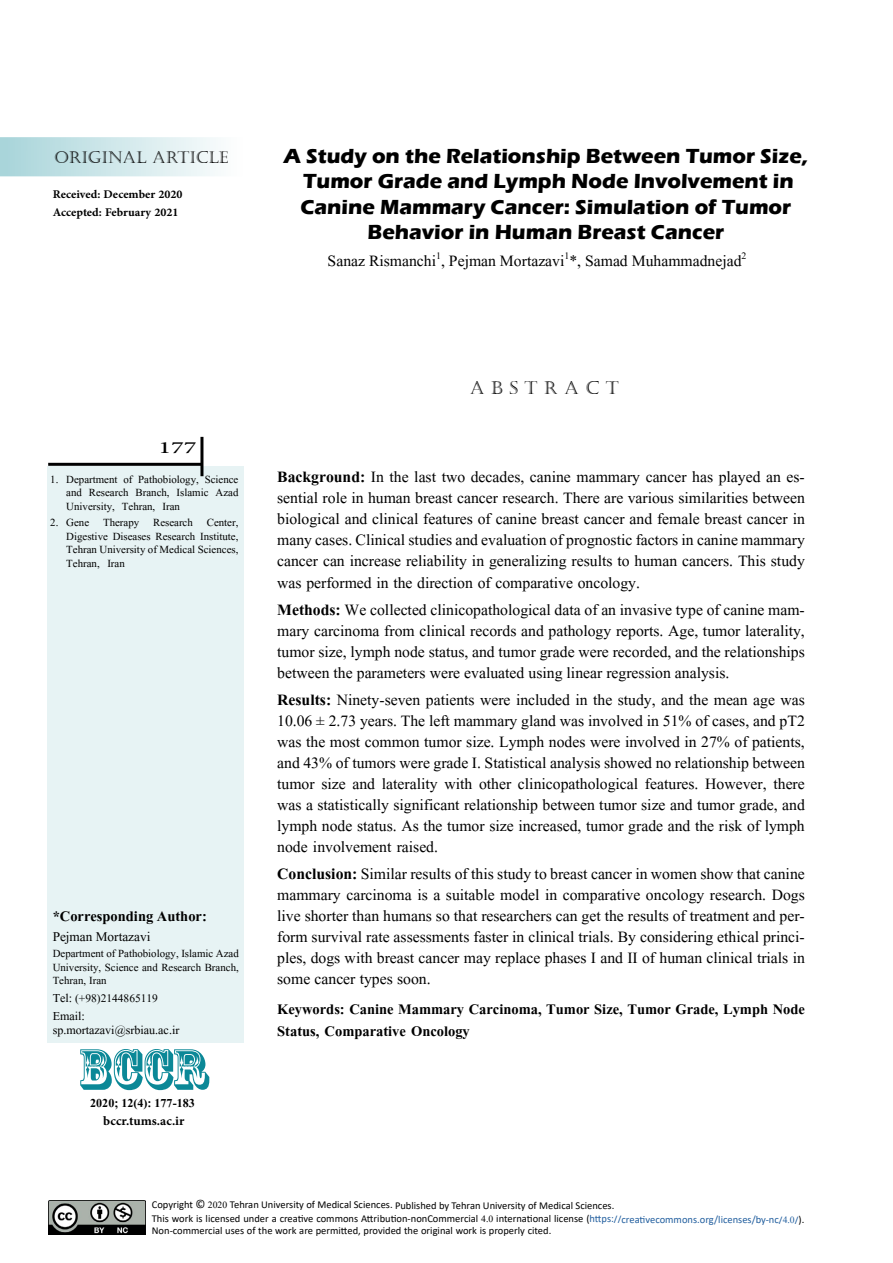
<style>
.page{position:relative;width:893px;height:1263px;background:#fff}
.page>*{position:absolute;margin:0;border:0;box-sizing:border-box;transform-origin:0 0}
.t1{font:54px "Rosewood Std";color:#0b8897}
.t2{font:24px "Adobe Arabic";color:#000;scale:1.5 1}
.t3{font:700 21px/25.2px "Eras ITC";color:#000;text-align:center}
.t4{font:19.5px/21px "Aparajita";color:#000;text-align:justify}
.t5{font:700 18px/21.6px "Aparajita";color:#000}
.t6{font:700 18px "Adobe Arabic";color:#000}
.t7{font:18px "Castellar";color:#000}
.t8{font:700 16.5px/17.7px "Adobe Arabic";color:#000}
.t9{font:16.5px "Castellar";color:#000}
.t10{font:16.5px "Aparajita";color:#000}
.t11{font:15px/13.5px "Aparajita";color:#000}
.t12{font:700 15px "Aparajita";color:#000}
.t13{font:14.25px "Aparajita";color:#000}
.t14{font:13.5px/13.5px "Aparajita";color:#000;text-align:justify}
.t15{font:10.5px/12.3px "Calibri";color:#000}
.s1{font-size:15px}
.s2{font-weight:700}
.s3{font-size:12px}
.s4{font-family:"Aparajita";font-size:12px}
.s5{color:#215e9e}
.s6{font-family:"Aparajita";font-size:12px;color:#215e9e}
</style>
<div class="page">
<img style="left:48px;top:1200px;width:97px;height:34px">
<svg style="left:0;top:137px;width:216px;height:40px;background:#cee7ea"></svg>
<div style="left:48px;top:466px;width:196px;height:577px;background:#e7f3f4"></div>
<hr style="left:48px;top:463px;width:153px;height:3px;background:#000">
<hr style="left:200px;top:437px;width:3px;height:39px;background:#000">
<p class="t9" style="left:55px;top:148px;width:175px">ORIGINAL ARTICLE</p>
<p class="t8" style="left:53px;top:183px;width:131px">Received: December 2020<br>Accepted: February 2021</p>
<p class="t3" style="left:284px;top:144px;width:526px">A Study on the Relationship Between Tumor Size, Tumor Grade and Lymph Node Involvement in Canine Mammary Cancer: Simulation of Tumor Behavior in Human Breast Cancer</p>
<p class="t4" style="left:328px;top:253px;width:420px">Sanaz Rismanchi<sup>1</sup>, Pejman Mortazavi<sup>1</sup>*, Samad Muhammadnejad<sup>2</sup></p>
<p class="t14" style="left:50px;top:474px;width:10px">1.</p>
<p class="t14" style="left:50px;top:517px;width:10px">2.</p>
<p class="t2" style="left:158px;top:430px;width:27px">177</p>
<p class="t14" style="left:66px;top:474px;width:174px">Department of Pathobiology, Science and Research Branch, Islamic Azad University, Tehran, Iran</p>
<p class="t14" style="left:66px;top:517px;width:174px">Gene Therapy Research Center, Digestive Diseases Research Institute, Tehran University of Medical Sciences, Tehran, Iran</p>
<p class="t5" style="left:53px;top:907px;width:156px">*Corresponding Author:</p>
<p class="t10" style="left:53px;top:928px;width:99px">Pejman Mortazavi</p>
<p class="t14" style="left:53px;top:948px;width:188px">Department of Pathobiology, Islamic Azad University, Science and Research Branch, Tehran, Iran</p>
<p class="t13" style="left:53px;top:991px;width:107px"><span class="s1">Tel:</span> (+98)2144865119</p>
<p class="t11" style="left:53px;top:1011px;width:128px">Email: sp.mortazavi@srbiau.ac.ir</p>
<h1 class="t1" style="left:78px;top:1037px;width:131px">BCCR</h1>
<p class="t12" style="left:90px;top:1096px;width:106px">2020; 12(4): 177-183</p>
<p class="t6" style="left:103px;top:1108px;width:83px">bccr.tums.ac.ir</p>
<p class="t7" style="left:470px;top:378px;width:150px">A B S TRACT</p>
<p class="t4" style="left:277px;top:468px;width:529px"><span class="s2">Background:</span> In the last two decades, canine mammary cancer has played an es&shy;sential role in human breast cancer research. There are various similarities between biological and clinical features of canine breast cancer and female breast cancer in many cases. Clinical studies and evaluation of prognostic factors in canine mammary cancer can increase reliability in generalizing results to human cancers. This study was performed in the direction of comparative oncology.</p>
<p class="t4" style="left:277px;top:602px;width:529px"><span class="s2">Methods:</span> We collected clinicopathological data of an invasive type of canine mam&shy;mary carcinoma from clinical records and pathology reports. Age, tumor laterality, tumor size, lymph node status, and tumor grade were recorded, and the relationships between the parameters were evaluated using linear regression analysis.</p>
<p class="t4" style="left:277px;top:692px;width:529px"><span class="s2">Results:</span> Ninety-seven patients were included in the study, and the mean age was 10.06 ± 2.73 years. The left mammary gland was involved in 51% of cases, and pT2 was the most common tumor size. Lymph nodes were involved in 27% of patients, and 43% of tumors were grade I. Statistical analysis showed no relationship between tumor size and laterality with other clinicopathological features. However, there was a statistically significant relationship between tumor size and tumor grade, and lymph node status. As the tumor size increased, tumor grade and the risk of lymph node involvement raised.</p>
<p class="t4" style="left:277px;top:866px;width:529px"><span class="s2">Conclusion:</span> Similar results of this study to breast cancer in women show that canine mammary carcinoma is a suitable model in comparative oncology research. Dogs live shorter than humans so that researchers can get the results of treatment and per&shy;form survival rate assessments faster in clinical trials. By considering ethical princi&shy;ples, dogs with breast cancer may replace phases I and II of human clinical trials in some cancer types soon.</p>
<p class="t5" style="left:277px;top:1001px;width:529px">Keywords: Canine Mammary Carcinoma, Tumor Size, Tumor Grade, Lymph Node<br>Status, Comparative Oncology</p>
<p class="t15" style="left:152px;top:1199px;width:654px">Copyright <span class="s3">©</span> <span class="s4">2020</span> Tehran University of Medical Sciences. Published by Tehran University of Medical Sciences.<br>This work is licensed under a creative commons Attribution-nonCommercial <span class="s4">4.0</span> international license (<span class="s5">https://creativecommons.org/licenses/by-nc/</span><span class="s6">4.0</span><span class="s5">/</span>).<br>Non-commercial uses of the work are permitted, provided the original work is properly cited.</p>
</div>
